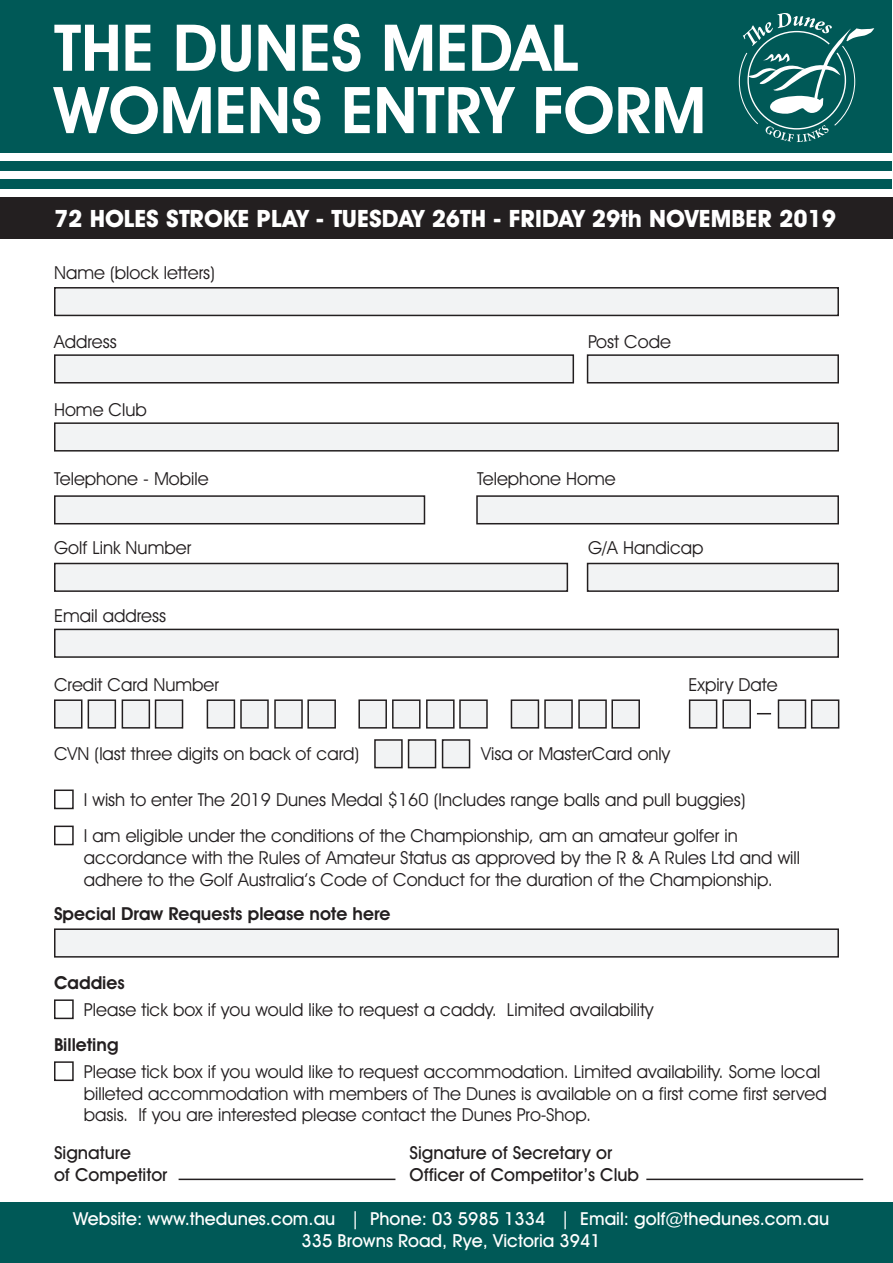
<style>
.page{position:relative;width:893px;height:1263px;background:#fff}
.page>*{position:absolute;margin:0;border:0;box-sizing:border-box;transform-origin:0 0}
.t1{font:600 64.8px "Avant Garde IT Cby BT";color:#fff}
.t2{font:700 24px "Avant Garde IT Cby BT";color:#fff}
.t3{font:18px/21.6px "Avant Garde IT Cby BT";color:#231f20}
.t4{font:500 18px "Avant Garde IT Cby BT";color:#fff}
.t5{font:500 18px "Avant Garde IT Cby BT";color:#231f20}
.t6{font:600 18px "Avant Garde IT Cby BT";color:#231f20}
</style>
<div class="page">
<div style="left:0;top:1203px;width:893px;height:60px;background:#005957"></div>
<div style="left:54px;top:789px;width:20px;height:20px;border:2px solid #231f20"></div>
<div style="left:54px;top:825px;width:20px;height:20px;border:2px solid #231f20"></div>
<div style="left:54px;top:999px;width:20px;height:20px;border:2px solid #231f20"></div>
<div style="left:54px;top:1061px;width:20px;height:20px;border:2px solid #231f20"></div>
<div style="left:55px;top:288px;width:783px;height:27px;background:#f2f3f4"></div>
<div style="left:54px;top:287px;width:785px;height:29px;border:2px solid #231f20"></div>
<div style="left:55px;top:929px;width:783px;height:28px;background:#f2f3f4"></div>
<div style="left:54px;top:928px;width:785px;height:29px;border:2px solid #231f20"></div>
<div style="left:55px;top:423px;width:783px;height:28px;background:#f2f3f4"></div>
<div style="left:54px;top:422px;width:785px;height:30px;border:2px solid #231f20"></div>
<div style="left:55px;top:629px;width:783px;height:28px;background:#f2f3f4"></div>
<div style="left:54px;top:629px;width:785px;height:29px;border:2px solid #231f20"></div>
<div style="left:55px;top:496px;width:369px;height:28px;background:#f2f3f4"></div>
<div style="left:54px;top:495px;width:371px;height:29px;border:2px solid #231f20"></div>
<div style="left:55px;top:700px;width:27px;height:28px;background:#f2f3f4"></div>
<div style="left:54px;top:699px;width:28px;height:30px;border:2px solid #231f20"></div>
<div style="left:207px;top:700px;width:27px;height:28px;background:#f2f3f4"></div>
<div style="left:207px;top:699px;width:28px;height:30px;border:2px solid #231f20"></div>
<div style="left:359px;top:700px;width:27px;height:28px;background:#f2f3f4"></div>
<div style="left:358px;top:699px;width:29px;height:30px;border:2px solid #231f20"></div>
<div style="left:375px;top:740px;width:27px;height:28px;background:#f2f3f4"></div>
<div style="left:374px;top:739px;width:29px;height:29px;border:2px solid #231f20"></div>
<div style="left:511px;top:700px;width:27px;height:28px;background:#f2f3f4"></div>
<div style="left:511px;top:699px;width:28px;height:30px;border:2px solid #231f20"></div>
<div style="left:690px;top:700px;width:27px;height:28px;background:#f2f3f4"></div>
<div style="left:689px;top:699px;width:28px;height:30px;border:2px solid #231f20"></div>
<div style="left:88px;top:700px;width:27px;height:28px;background:#f2f3f4"></div>
<div style="left:88px;top:699px;width:28px;height:30px;border:2px solid #231f20"></div>
<div style="left:241px;top:700px;width:27px;height:28px;background:#f2f3f4"></div>
<div style="left:240px;top:699px;width:29px;height:30px;border:2px solid #231f20"></div>
<div style="left:393px;top:700px;width:27px;height:28px;background:#f2f3f4"></div>
<div style="left:392px;top:699px;width:29px;height:30px;border:2px solid #231f20"></div>
<div style="left:409px;top:740px;width:27px;height:28px;background:#f2f3f4"></div>
<div style="left:408px;top:739px;width:28px;height:29px;border:2px solid #231f20"></div>
<div style="left:545px;top:700px;width:27px;height:28px;background:#f2f3f4"></div>
<div style="left:544px;top:699px;width:29px;height:30px;border:2px solid #231f20"></div>
<div style="left:723px;top:700px;width:27px;height:28px;background:#f2f3f4"></div>
<div style="left:722px;top:699px;width:29px;height:30px;border:2px solid #231f20"></div>
<div style="left:122px;top:700px;width:27px;height:28px;background:#f2f3f4"></div>
<div style="left:122px;top:699px;width:28px;height:30px;border:2px solid #231f20"></div>
<div style="left:275px;top:700px;width:27px;height:28px;background:#f2f3f4"></div>
<div style="left:274px;top:699px;width:29px;height:30px;border:2px solid #231f20"></div>
<div style="left:427px;top:700px;width:27px;height:28px;background:#f2f3f4"></div>
<div style="left:426px;top:699px;width:29px;height:30px;border:2px solid #231f20"></div>
<div style="left:443px;top:740px;width:27px;height:28px;background:#f2f3f4"></div>
<div style="left:442px;top:739px;width:28px;height:29px;border:2px solid #231f20"></div>
<div style="left:579px;top:700px;width:27px;height:28px;background:#f2f3f4"></div>
<div style="left:578px;top:699px;width:29px;height:30px;border:2px solid #231f20"></div>
<div style="left:778px;top:700px;width:27px;height:28px;background:#f2f3f4"></div>
<div style="left:778px;top:699px;width:28px;height:30px;border:2px solid #231f20"></div>
<div style="left:156px;top:700px;width:27px;height:28px;background:#f2f3f4"></div>
<div style="left:155px;top:699px;width:28px;height:30px;border:2px solid #231f20"></div>
<div style="left:308px;top:700px;width:27px;height:28px;background:#f2f3f4"></div>
<div style="left:307px;top:699px;width:29px;height:30px;border:2px solid #231f20"></div>
<div style="left:460px;top:700px;width:27px;height:28px;background:#f2f3f4"></div>
<div style="left:459px;top:699px;width:29px;height:30px;border:2px solid #231f20"></div>
<div style="left:612px;top:700px;width:27px;height:28px;background:#f2f3f4"></div>
<div style="left:611px;top:699px;width:29px;height:30px;border:2px solid #231f20"></div>
<div style="left:812px;top:700px;width:27px;height:28px;background:#f2f3f4"></div>
<div style="left:811px;top:699px;width:28px;height:30px;border:2px solid #231f20"></div>
<div style="left:55px;top:563px;width:512px;height:28px;background:#f2f3f4"></div>
<div style="left:54px;top:563px;width:514px;height:29px;border:2px solid #231f20"></div>
<div style="left:477px;top:496px;width:361px;height:28px;background:#f2f3f4"></div>
<div style="left:476px;top:495px;width:363px;height:29px;border:2px solid #231f20"></div>
<div style="left:55px;top:355px;width:518px;height:28px;background:#f2f3f4"></div>
<div style="left:54px;top:354px;width:520px;height:29px;border:2px solid #231f20"></div>
<div style="left:588px;top:355px;width:250px;height:28px;background:#f2f3f4"></div>
<div style="left:587px;top:354px;width:252px;height:29px;border:2px solid #231f20"></div>
<div style="left:588px;top:563px;width:250px;height:28px;background:#f2f3f4"></div>
<div style="left:587px;top:563px;width:252px;height:29px;border:2px solid #231f20"></div>
<svg style="left:757px;top:713px;width:14px;height:1px"></svg>
<div style="left:0;top:198px;width:893px;height:41px;background:#231f20"></div>
<div style="left:1px;top:0;width:891px;height:196px;background:#005957"></div>
<div style="left:0;top:189px;width:893px;height:8px;background:#fff"></div>
<div style="left:0;top:171px;width:893px;height:8px;background:#fff"></div>
<div style="left:0;top:154px;width:893px;height:7px;background:#fff"></div>
<svg style="left:738px;top:13px;width:136px;height:129px"></svg>
<hr style="left:179px;top:1178px;width:216px;height:2px;background:#231f20">
<hr style="left:646px;top:1178px;width:217px;height:2px;background:#231f20">
<p class="t1" style="left:54px;top:9px;width:527px">THE DUNES MEDAL</p>
<p class="t1" style="left:54px;top:71px;width:654px">WOMENS ENTRY FORM</p>
<p class="t2" style="left:54px;top:204px;width:784px">72 HOLES STROKE PLAY - TUESDAY 26TH - FRIDAY 29th NOVEMBER 2019</p>
<p class="t3" style="left:54px;top:261px;width:162px">Name (block letters)</p>
<p class="t3" style="left:54px;top:330px;width:64px">Address</p>
<p class="t3" style="left:588px;top:330px;width:84px">Post Code</p>
<p class="t3" style="left:54px;top:399px;width:94px">Home Club</p>
<p class="t3" style="left:54px;top:468px;width:156px">Telephone - Mobile</p>
<p class="t3" style="left:477px;top:468px;width:140px">Telephone Home</p>
<p class="t3" style="left:54px;top:536px;width:139px">Golf Link Number</p>
<p class="t3" style="left:588px;top:536px;width:117px">G/A Handicap</p>
<p class="t3" style="left:54px;top:605px;width:114px">Email address</p>
<p class="t3" style="left:54px;top:674px;width:166px">Credit Card Number</p>
<p class="t3" style="left:688px;top:674px;width:91px">Expiry Date</p>
<p class="t3" style="left:54px;top:742px;width:307px">CVN (last three digits on back of card)</p>
<p class="t3" style="left:481px;top:742px;width:190px">Visa or MasterCard only</p>
<p class="t3" style="left:84px;top:789px;width:663px">I wish to enter The 2019 Dunes Medal $160 (Includes range balls and pull buggies)</p>
<p class="t3" style="left:84px;top:825px;width:718px">I am eligible under the conditions of the Championship, am an amateur golfer in accordance with the Rules of Amateur Status as approved by the R &amp; A Rules Ltd and will adhere to the Golf Australia’s Code of Conduct for the duration of the Championship.</p>
<p class="t6" style="left:54px;top:903px;width:338px">Special Draw Requests please note here</p>
<p class="t6" style="left:54px;top:971px;width:72px">Caddies</p>
<p class="t3" style="left:84px;top:999px;width:571px">Please tick box if you would like to request a caddy. Limited availability</p>
<p class="t6" style="left:54px;top:1033px;width:66px">Billeting</p>
<p class="t3" style="left:84px;top:1061px;width:744px">Please tick box if you would like to request accommodation. Limited availability. Some local billeted accommodation with members of The Dunes is available on a first come first served basis. If you are interested please contact the Dunes Pro-Shop.</p>
<p class="t5" style="left:54px;top:1142px;width:79px">Signature</p>
<p class="t5" style="left:410px;top:1142px;width:204px">Signature of Secretary or</p>
<p class="t5" style="left:54px;top:1164px;width:115px">of Competitor</p>
<p class="t5" style="left:410px;top:1164px;width:231px">Officer of Competitor’s Club</p>
<p class="t4" style="left:73px;top:1208px;width:757px">Website: www.thedunes.com.au | Phone: 03 5985 1334 | Email: golf@thedunes.com.au</p>
<p class="t4" style="left:302px;top:1229px;width:301px">335 Browns Road, Rye, Victoria 3941</p>
</div>
